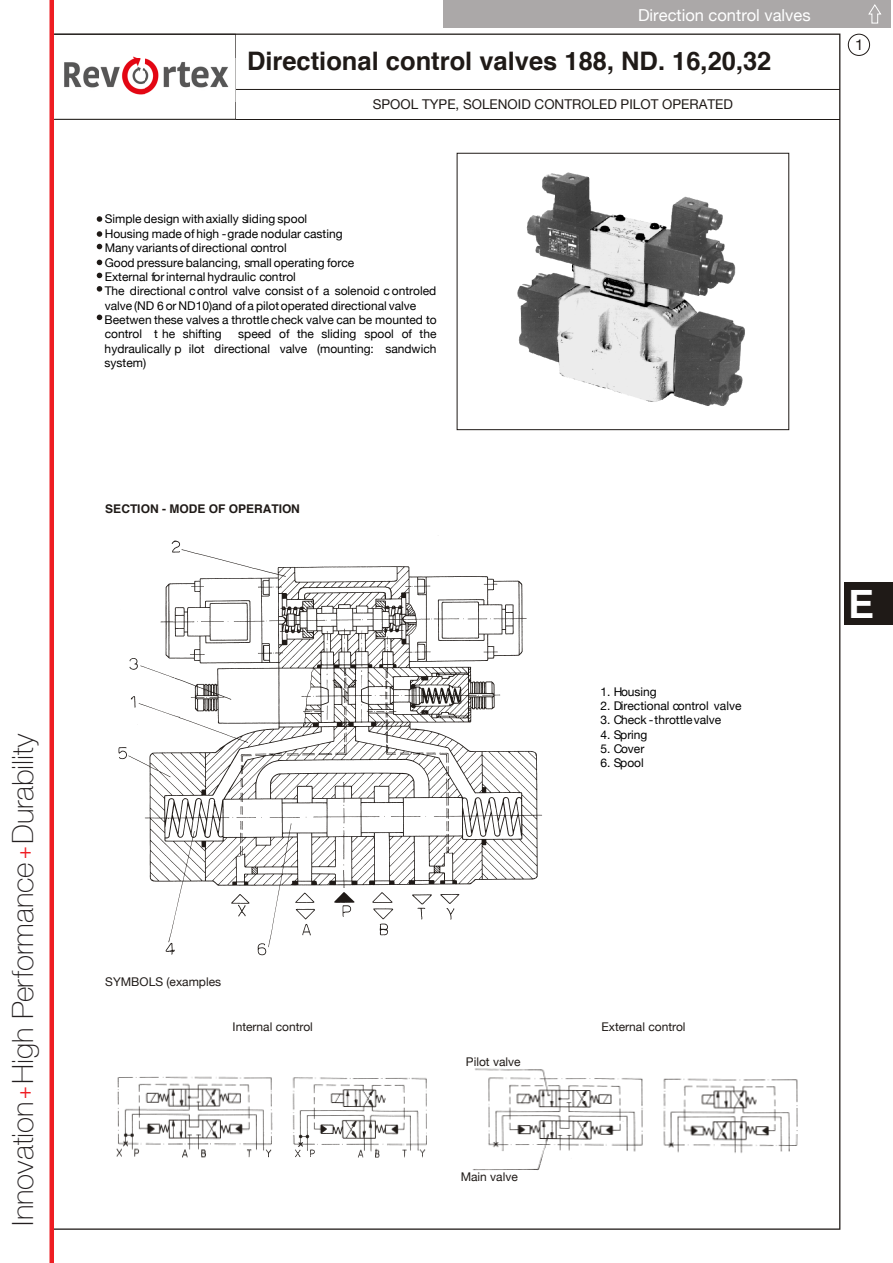
<style>
.page{position:relative;width:893px;height:1263px;background:#fff}
.page>*{position:absolute;margin:0;border:0;box-sizing:border-box;transform-origin:0 0}
.t1{font:700 39px "Helvetica";color:#fff}
.t2{font:100 29.25px "Helvetica Neue";color:#231f20}
.t3{font:700 25.5px "Helvetica";color:#1f1a17}
.t4{font:20.85px "Helvetica Neue";color:#ee1d23}
.t5{font:16.5px "Helvetica Neue";color:#fff}
.t6{font:15px "Helvetica Neue";color:#1f1a17}
.t7{font:13.5px "Helvetica Neue";color:#1f1a17}
.t8{font:12px/14.4px "Helvetica Neue";color:#000}
.t9{font:12px "Helvetica Neue";color:#1f1a17}
.t10{font:700 12px "Helvetica";color:#1f1a17}
</style>
<div class="page">
<hr style="left:53px;top:119px;width:787px;height:1px;background:#1f1a17">
<svg style="left:236px;top:33px;width:634px;height:57px"></svg>
<svg style="left:456px;top:152px;width:334px;height:278px"></svg>
<div style="left:844px;top:582px;width:49px;height:43px;background:#1f1a17"></div>
<svg style="left:97px;top:216px;width:5px;height:6px"></svg>
<svg style="left:97px;top:231px;width:5px;height:6px"></svg>
<svg style="left:97px;top:244px;width:5px;height:5px"></svg>
<svg style="left:97px;top:260px;width:5px;height:5px"></svg>
<svg style="left:97px;top:273px;width:5px;height:5px"></svg>
<svg style="left:97px;top:286px;width:5px;height:6px"></svg>
<svg style="left:97px;top:315px;width:5px;height:5px"></svg>
<img style="left:118px;top:540px;width:424px;height:416px">
<img style="left:472px;top:1068px;width:326px;height:103px">
<img style="left:116px;top:1076px;width:311px;height:82px">
<img style="left:496px;top:164px;width:253px;height:255px">
<div style="left:443px;top:0;width:448px;height:28px;background:#aba8a8"></div>
<svg style="left:868px;top:4px;width:14px;height:20px"></svg>
<img style="left:54px;top:33px;width:182px;height:86px">
<img style="left:54px;top:34px;width:182px;height:1px">
<img style="left:54px;top:119px;width:182px;height:1px">
<img style="left:236px;top:34px;width:1px;height:56px">
<hr style="left:50px;top:0;width:4px;height:1263px;background:#ee1d23">
<h2 class="t2" style="left:1px;top:1225px;width:494px;rotate:-90deg">Innovation High Performance Durability</h2>
<h3 class="t4" style="left:8px;top:859px;width:14px;rotate:-90deg">+</h3>
<h3 class="t4" style="left:8px;top:1099px;width:14px;rotate:-90deg">+</h3>
<h3 class="t5" style="left:638px;top:3px;width:174px">Direction control valves</h3>
<h3 class="t3" style="left:247px;top:40px;width:526px">Directional control valves 188, ND. 16,20,32</h3>
<p class="t7" style="left:373px;top:95px;width:362px">SPOOL TYPE, SOLENOID CONTROLED PILOT OPERATED</p>
<p class="t8" style="left:105px;top:213px;width:333px">Simple design with axially sliding spool<br>Housing made of high - grade nodular casting<br>Many variants of directional control<br>Good pressure balancing, small operating force<br>External for internal hydraulic control<br>The directional control valve consist of a solenoid c ontroled valve (ND 6 or ND10)and of a pilot operated directional valve Beetwen these valves a throttle check valve can be mounted to control t he shifting</p>
<p class="t8" style="left:105px;top:328px;width:333px;text-align:justify;text-indent:134px">speed of the sliding spool of the hydraulically p ilot directional valve (mounting: sandwich system)</p>
<p class="t6" style="left:855px;top:34px;width:10px">1</p>
<p class="t10" style="left:105px;top:499px;width:196px">SECTION - MODE OF OPERATION</p>
<p class="t8" style="left:601px;top:685px;width:58px">1. Housing</p>
<p class="t8" style="left:601px;top:699px;width:142px">2. Directional control valve</p>
<p class="t8" style="left:601px;top:713px;width:122px">3. Check - throttle valve</p>
<p class="t8" style="left:601px;top:728px;width:48px">4. Spring</p>
<p class="t8" style="left:601px;top:742px;width:45px">5. Cover</p>
<p class="t8" style="left:601px;top:756px;width:45px">6. Spool</p>
<h1 class="t1" style="left:848px;top:572px;width:28px">E</h1>
<p class="t9" style="left:105px;top:973px;width:117px">SYMBOLS (examples</p>
<p class="t9" style="left:233px;top:1018px;width:82px">Internal control</p>
<p class="t9" style="left:601px;top:1018px;width:86px">External control</p>
<p class="t9" style="left:466px;top:1053px;width:56px">Pilot valve</p>
<p class="t9" style="left:461px;top:1168px;width:59px">Main valve</p>
</div>
